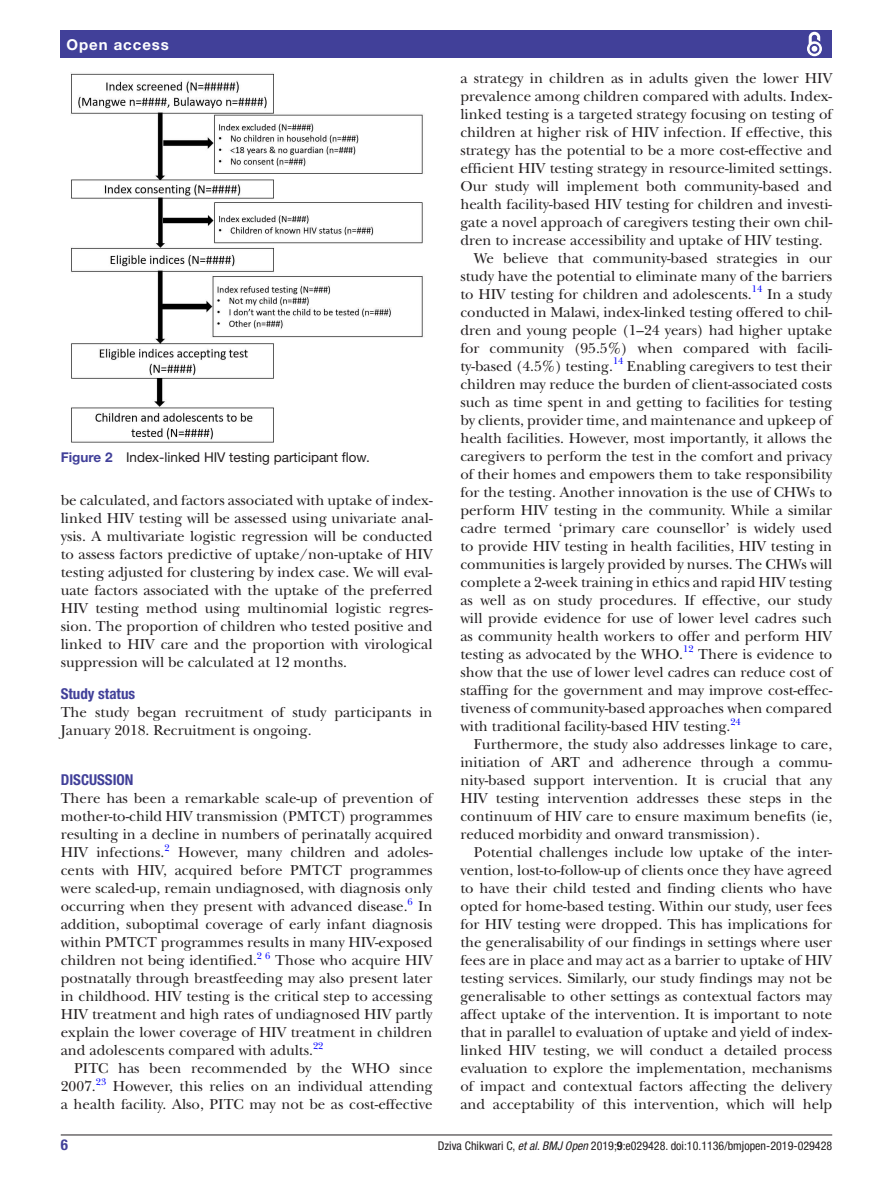
<style>
.page{position:relative;width:893px;height:1191px;background:#fff}
.page>*{position:absolute;margin:0;border:0;box-sizing:border-box;transform-origin:0 0}
.t1{font:15px/18px "New Baskerville";color:#231f20;text-align:justify}
.t2{font:700 condensed 15px "Helvetica Neue LT Std";color:#414099}
.t3{font:700 15px "Helvetica Neue LT Std";letter-spacing:.065em;color:#fff}
.t4{font:13.5px "Helvetica Neue LT Std";color:#231f20}
.t5{font:condensed 12px "Helvetica Neue LT Std";color:#231f20}
.t6{font:9.9px "New Baskerville";color:#00f}
.s1{font-weight:700;color:#414099}
.s2{font-style:italic}
.s3{font-weight:700}
</style>
<div class="page">
<hr style="left:61px;top:1134px;width:771px;height:1px;background:#231f20">
<div style="left:61px;top:31px;width:771px;height:27px;background:#414099"></div>
<svg style="left:807px;top:31px;width:15px;height:26px"></svg>
<img style="left:71px;top:73px;width:352px;height:370px">
<p class="t3" style="left:66px;top:35px;width:104px">Open access</p>
<p class="t4" style="left:61px;top:449px;width:311px"><span class="s1">Figure 2</span> Index-linked HIV testing participant flow.</p>
<p class="t1" style="left:61px;top:491px;width:373px">be calculated, and factors associated with uptake of index&shy;linked HIV testing will be assessed using univariate anal&shy;ysis. A multivariate logistic regression will be conducted to assess factors predictive of uptake/non-uptake of HIV testing adjusted for clustering by index case. We will eval&shy;uate factors associated with the uptake of the preferred HIV testing method using multinomial logistic regres&shy;sion. The proportion of children who tested positive and linked to HIV care and the proportion with virological suppression will be calculated at 12 months.</p>
<p class="t2" style="left:61px;top:684px;width:76px">STUDY STATUS</p>
<p class="t1" style="left:61px;top:703px;width:373px">The study began recruitment of study participants in<br>January 2018. Recruitment is ongoing.</p>
<p class="t2" style="left:61px;top:771px;width:74px">DISCUSSION</p>
<p class="t1" style="left:61px;top:789px;width:373px">There has been a remarkable scale-up of prevention of mother-to-child HIV transmission (PMTCT) programmes resulting in a decline in numbers of perinatally acquired HIV infections.</p>
<p class="t6" style="left:165px;top:841px;width:7px">2</p>
<p class="t1" style="left:61px;top:843px;width:373px;text-indent:117px">However, many children and adoles&shy;cents with HIV, acquired before PMTCT programmes were scaled-up, remain undiagnosed, with diagnosis only occurring when they present with advanced disease.</p>
<p class="t6" style="left:408px;top:895px;width:7px">6</p>
<p class="t1" style="left:61px;top:897px;width:373px;text-indent:357px">In addition, suboptimal coverage of early infant diagnosis within PMTCT programmes results in many HIV-exposed children not being identified.</p>
<p class="t6" style="left:257px;top:949px;width:15px">2 6</p>
<p class="t1" style="left:61px;top:951px;width:373px;text-indent:214px">Those who acquire HIV postnatally through breastfeeding may also present later in childhood. HIV testing is the critical step to accessing HIV treatment and high rates of undiagnosed HIV partly explain the lower coverage of HIV treatment in children and adolescents compared with adults.</p>
<p class="t6" style="left:313px;top:1039px;width:12px">22</p>
<p class="t1" style="left:61px;top:1059px;width:373px;text-indent:14px">PITC has been recommended by the WHO since<br>2007.</p>
<p class="t6" style="left:96px;top:1075px;width:12px">23</p>
<p class="t1" style="left:61px;top:1077px;width:373px;text-align:right">However, this relies on an individual attending<br>a health facility. Also, PITC may not be as cost-effective</p>
<p class="t1" style="left:460px;top:69px;width:373px">a strategy in children as in adults given the lower HIV</p>
<p class="t1" style="left:460px;top:87px;width:373px">prevalence among children compared with adults. Index-</p>
<p class="t1" style="left:460px;top:105px;width:373px">linked testing is a targeted strategy focusing on testing of</p>
<p class="t1" style="left:460px;top:123px;width:373px">children at higher risk of HIV infection. If effective, this</p>
<p class="t1" style="left:460px;top:141px;width:373px">strategy has the potential to be a more cost-effective and</p>
<p class="t1" style="left:460px;top:159px;width:373px">efficient HIV testing strategy in resource-limited settings.</p>
<p class="t1" style="left:460px;top:177px;width:373px">Our study will implement both community-based and</p>
<p class="t1" style="left:460px;top:195px;width:373px">health facility-based HIV testing for children and investi-</p>
<p class="t1" style="left:460px;top:213px;width:373px">gate a novel approach of caregivers testing their own chil-</p>
<p class="t1" style="left:460px;top:231px;width:364px">dren to increase accessibility and uptake of HIV testing.</p>
<p class="t1" style="left:474px;top:249px;width:360px">We believe that community-based strategies in our</p>
<p class="t1" style="left:460px;top:267px;width:373px">study have the potential to eliminate many of the barriers</p>
<p class="t1" style="left:460px;top:285px;width:293px">to HIV testing for children and adolescents.</p>
<p class="t6" style="left:752px;top:283px;width:12px">14</p>
<p class="t1" style="left:460px;top:285px;width:373px;text-indent:307px">In a study conducted in Malawi, index-linked testing offered to chil&shy;dren and young people (1–24 years) had higher uptake for community (95.5%) when compared with facili&shy;ty-based (4.5%) testing.</p>
<p class="t6" style="left:613px;top:355px;width:12px">14</p>
<p class="t1" style="left:460px;top:357px;width:373px;text-indent:167px">Enabling caregivers to test their children may reduce the burden of client-associated costs such as time spent in and getting to facilities for testing by clients, provider time, and maintenance and upkeep of health facilities. However, most importantly, it allows the caregivers to perform the test in the comfort and privacy of their homes and empowers them to take responsibility for the testing. Another innovation is the use of CHWs to perform HIV testing in the community. While a similar cadre termed ‘primary care counsellor’ is widely used to provide HIV testing in health facilities, HIV testing in communities is largely provided by nurses. The CHWs will complete a 2-week training in ethics and rapid HIV testing as well as on study procedures. If effective, our study will provide evidence for use of lower level cadres such as community health workers to offer and perform HIV testing as advocated by the WHO.<sup>12</sup> There is evidence to show that the use of lower level cadres can reduce cost of staffing for the government and may improve cost-effec&shy;tiveness of community-based approaches when compared with traditional facility-based HIV testing.</p>
<p class="t6" style="left:730px;top:715px;width:12px">24</p>
<p class="t1" style="left:460px;top:735px;width:373px;text-indent:14px">Furthermore, the study also addresses linkage to care, initiation of ART and adherence through a commu&shy;nity-based support intervention. It is crucial that any HIV testing intervention addresses these steps in the continuum of HIV care to ensure maximum benefits (ie, reduced morbidity and onward transmission).</p>
<p class="t1" style="left:460px;top:843px;width:373px;text-indent:14px">Potential challenges include low uptake of the inter&shy;vention, lost-to-follow-up of clients once they have agreed to have their child tested and finding clients who have opted for home-based testing. Within our study, user fees for HIV testing were dropped. This has implications for the generalisability of our findings in settings where user fees are in place and may act as a barrier to uptake of HIV testing services. Similarly, our study findings may not be generalisable to other settings as contextual factors may affect uptake of the intervention. It is important to note that in parallel to evaluation of uptake and yield of index&shy;linked HIV testing, we will conduct a detailed process evaluation to explore the implementation, mechanisms of impact and contextual factors affecting the delivery and acceptability of this intervention, which will help</p>
<p class="t2" style="left:61px;top:1135px;width:9px">6</p>
<p class="t5" style="left:438px;top:1138px;width:396px">Dziva Chikwari C, <span class="s2">et al</span>. <span class="s2">BMJ Open</span> 2019;<span class="s3">9</span>:e029428. doi:10.1136/bmjopen-2019-029428</p>
</div>
